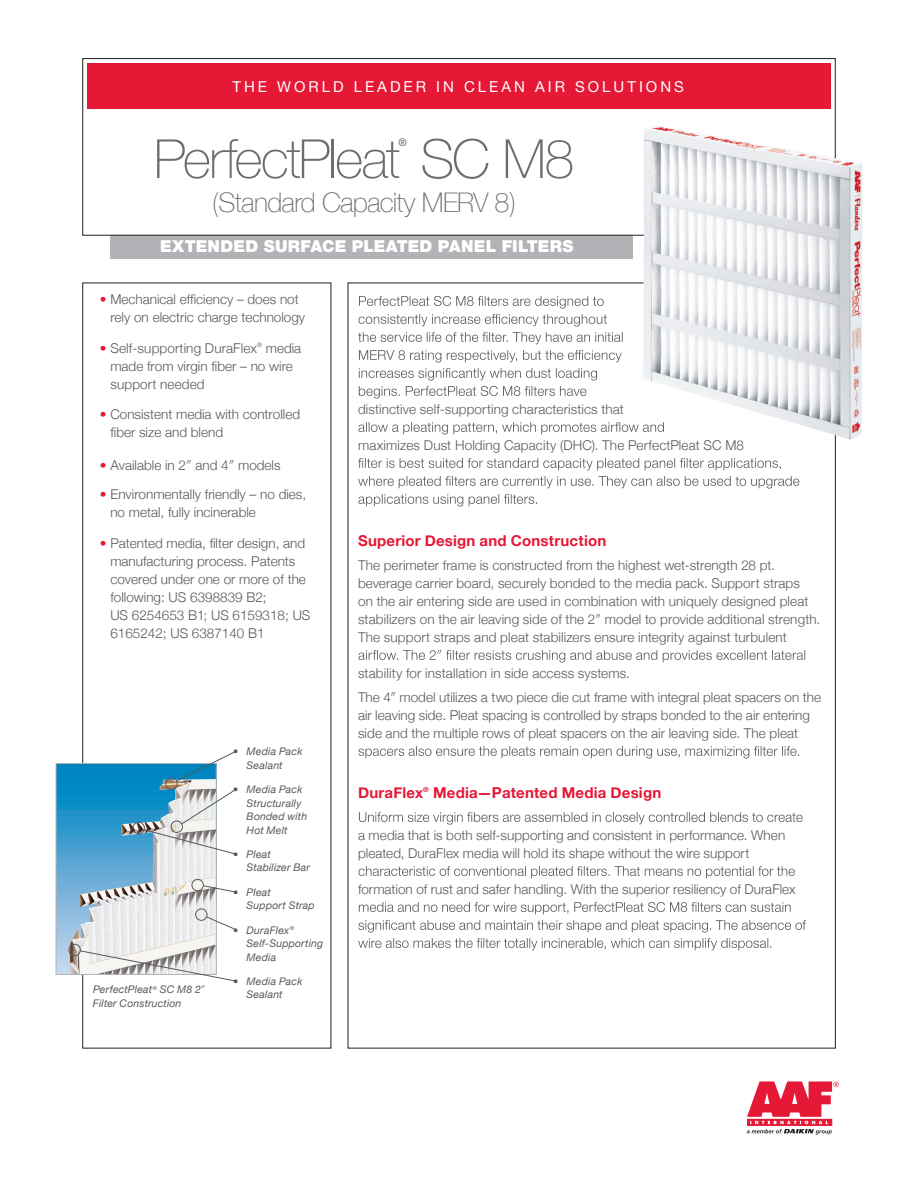
<style>
.page{position:relative;width:918px;height:1188px;background:#fff}
.page>*{position:absolute;margin:0;border:0;box-sizing:border-box;transform-origin:0 0}
.t1{font:100 54px "Helvetica Neue";letter-spacing:-.04em;color:#6c6d70}
.t2{font:100 27px "Helvetica Neue";letter-spacing:-.03em;color:#6c6d70}
.t3{font:900 16.5px "Helvetica Neue LT Std";letter-spacing:.015em;color:#fff}
.t4{font:700 15px "Helvetica Neue";letter-spacing:.015em;color:#e51836}
.t5{font:15px "Helvetica Neue";letter-spacing:.2em;color:#fff}
.t6{font:300 13.5px/18px "Helvetica Neue";letter-spacing:.005em;color:#57585a}
.t7{font:italic 10.5px/13.5px "Helvetica Neue";letter-spacing:.015em;color:#57585a}
.t8{font:500 10.5px "Helvetica Neue";color:#6c6d70}
.s1{color:#e51836}
.s2{font-weight:300;font-style:normal}
</style>
<div class="page">
<div style="left:110px;top:235px;width:523px;height:24px;background:#b2b3b7"></div>
<div style="left:83px;top:58px;width:752px;height:177px;border:1px solid #231f20"></div>
<div style="left:87px;top:63px;width:743px;height:46px;background:#e51836"></div>
<svg style="left:358px;top:296px;width:265px;height:48px"></svg>
<svg style="left:359px;top:350px;width:263px;height:49px"></svg>
<svg style="left:358px;top:422px;width:273px;height:13px"></svg>
<svg style="left:358px;top:458px;width:423px;height:12px"></svg>
<svg style="left:358px;top:476px;width:441px;height:31px"></svg>
<svg style="left:358px;top:650px;width:447px;height:13px"></svg>
<svg style="left:358px;top:746px;width:441px;height:13px"></svg>
<svg style="left:359px;top:812px;width:444px;height:13px"></svg>
<svg style="left:358px;top:866px;width:437px;height:12px"></svg>
<svg style="left:359px;top:902px;width:432px;height:12px"></svg>
<svg style="left:358px;top:920px;width:448px;height:30px"></svg>
<div style="left:56px;top:763px;width:160px;height:212px;background:linear-gradient(to bottom,#007ebe,#cdd6ec)"></div>
<img style="left:69px;top:779px;width:146px;height:194px">
<div style="left:56px;top:763px;width:161px;height:212px;border:1px solid #b2b3b7"></div>
<svg style="left:176px;top:751px;width:60px;height:31px"></svg>
<svg style="left:143px;top:789px;width:93px;height:66px"></svg>
<svg style="left:206px;top:916px;width:30px;height:15px"></svg>
<svg style="left:79px;top:950px;width:157px;height:32px"></svg>
<svg style="left:203px;top:885px;width:33px;height:8px"></svg>
<div style="left:69px;top:944px;width:12px;height:12px;border:1px solid #57585a;border-radius:50%"></div>
<div style="left:195px;top:909px;width:12px;height:12px;border:1px solid #57585a;border-radius:50%"></div>
<div style="left:192px;top:879px;width:12px;height:12px;border:1px solid #57585a;border-radius:50%"></div>
<div style="left:133px;top:822px;width:12px;height:12px;border:1px solid #57585a;border-radius:50%"></div>
<div style="left:171px;top:821px;width:12px;height:12px;border:1px solid #57585a;border-radius:50%"></div>
<div style="left:165px;top:778px;width:13px;height:12px;border:1px solid #57585a;border-radius:50%"></div>
<img style="left:631px;top:122px;width:232px;height:326px">
<svg style="left:747px;top:1082px;width:92px;height:53px"></svg>
<p class="t5" style="left:232px;top:76px;width:453px">THE WORLD LEADER IN CLEAN AIR SOLUTIONS</p>
<p class="t8" style="left:398px;top:134px;width:10px">®</p>
<h1 class="t1" style="left:154px;top:118px;width:422px">PerfectPleat SC M8</h1>
<h2 class="t2" style="left:212px;top:182px;width:305px">(Standard Capacity MERV 8)</h2>
<p class="t3" style="left:160px;top:236px;width:415px">EXTENDED SURFACE PLEATED PANEL FILTERS</p>
<p class="t6" style="left:110px;top:289px;width:196px;text-indent:-11px"><span class="s1">•</span> Mechanical efficiency – does not rely on electric charge technology</p>
<p class="t6" style="left:110px;top:338px;width:192px;text-indent:-10px"><span class="s1">•</span> Self-supporting DuraFlex<sup>®</sup> media made from virgin fiber – no wire support needed</p>
<p class="t6" style="left:110px;top:405px;width:191px;text-indent:-11px"><span class="s1">•</span> Consistent media with controlled fiber size and blend</p>
<p class="t6" style="left:100px;top:455px;width:182px"><span class="s1">•</span> Available in 2″ and 4″ models</p>
<p class="t6" style="left:110px;top:484px;width:197px;text-indent:-11px"><span class="s1">•</span> Environmentally friendly – no dies, no metal, fully incinerable</p>
<p class="t6" style="left:110px;top:533px;width:202px;text-indent:-11px"><span class="s1">•</span> Patented media, filter design, and manufacturing process. Patents covered under one or more of the following: US 6398839 B2;<br>US 6254653 B1; US 6159318; US<br>6165242; US 6387140 B1</p>
<p class="t7" style="left:93px;top:983px;width:114px">PerfectPleat<sup>®</sup> SC M8 2<span class="s2">″<br></span>Filter Construction</p>
<p class="t7" style="left:247px;top:745px;width:57px;text-indent:-14px">• Media Pack<br>Sealant</p>
<p class="t7" style="left:247px;top:783px;width:62px;text-indent:-14px">• Media Pack<br>Structurally<br>Bonded with<br>Hot Melt</p>
<p class="t7" style="left:247px;top:848px;width:65px;text-indent:-14px">• Pleat<br>Stabilizer Bar</p>
<p class="t7" style="left:247px;top:886px;width:70px;text-indent:-14px">• Pleat<br>Support Strap</p>
<p class="t7" style="left:247px;top:924px;width:78px;text-indent:-14px">• DuraFlex <sup>®<br></sup>Self-Supporting<br>Media</p>
<p class="t7" style="left:247px;top:975px;width:57px;text-indent:-14px">• Media Pack<br>Sealant</p>
<p class="t6" style="left:358px;top:399px;width:267px">distinctive self-supporting characteristics that</p>
<p class="t6" style="left:358px;top:435px;width:388px">maximizes Dust Holding Capacity (DHC). The PerfectPleat SC M8</p>
<p class="t4" style="left:358px;top:529px;width:250px">Superior Design and Construction</p>
<p class="t6" style="left:358px;top:555px;width:464px">The perimeter frame is constructed from the highest wet-strength 28 pt. beverage carrier board, securely bonded to the media pack. Support straps<br>on the air entering side are used in combination with uniquely designed pleat stabilizers on the air leaving side of the 2″ model to provide additional strength.<br>The support straps and pleat stabilizers ensure integrity against turbulent</p>
<p class="t6" style="left:358px;top:660px;width:465px;line-height:24px">stability for installation in side access systems.<br>The 4″ model utilizes a two piece die cut frame with integral pleat spacers on the</p>
<p class="t6" style="left:358px;top:705px;width:453px">air leaving side. Pleat spacing is controlled by straps bonded to the air entering side and the multiple rows of pleat spacers on the air leaving side. The pleat</p>
<p class="t4" style="left:358px;top:781px;width:305px">DuraFlex<sup>®</sup> Media—Patented Media Design</p>
<p class="t6" style="left:358px;top:825px;width:429px">a media that is both self-supporting and consistent in performance. When pleated, DuraFlex media will hold its shape without the wire support</p>
<p class="t6" style="left:358px;top:879px;width:439px">formation of rust and safer handling. With the superior resiliency of DuraFlex</p>
</div>
